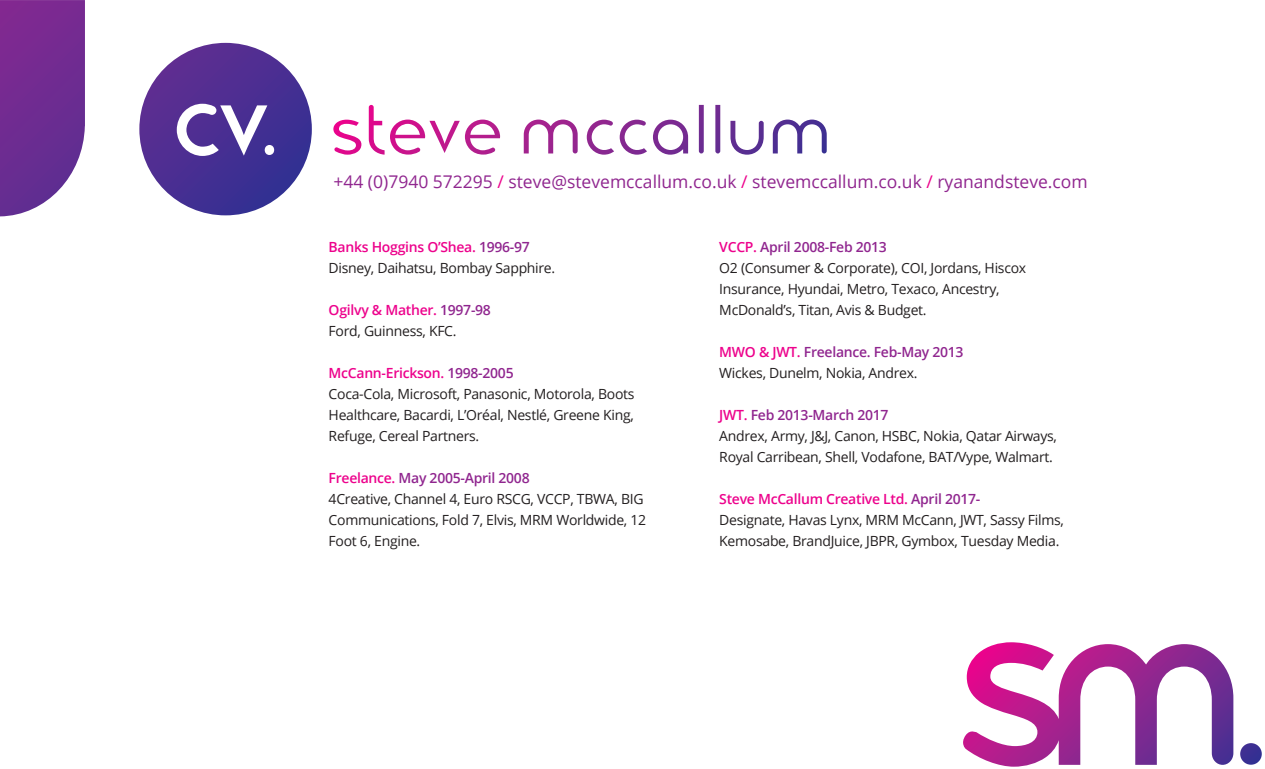
<style>
.page{position:relative;width:1265px;height:769px;background:#fff}
.page>*{position:absolute;margin:0;border:0;box-sizing:border-box;transform-origin:0 0}
.t1{font:17.5px "Open Sans";color:#90268f}
.t2{font:14px/21px "Open Sans";letter-spacing:-.02em;color:#231f20}
.t3{font:600 14px "Open Sans";letter-spacing:-.02em;color:#ed028c}
.t4{font:600 14px "Open Sans";letter-spacing:-.02em;color:#90268f}
.s1{color:#ed028c}
.s2{color:#90268f}
</style>
<div class="page">
<svg style="left:0;top:0;width:312px;height:216px"></svg>
<svg style="left:963px;top:642px;width:299px;height:125px"></svg>
<svg style="left:177px;top:104px;width:97px;height:52px"></svg>
<svg style="left:369px;top:105px;width:458px;height:50px"></svg>
<p class="t1" style="left:333px;top:169px;width:756px">+44 (0)7940 572295 <span class="s1">/</span> steve@stevemccallum.co.uk <span class="s1">/</span> stevemccallum.co.uk <span class="s1">/</span> ryanandsteve.com</p>
<p class="t3" style="left:329px;top:237px;width:203px">Banks Hoggins O’Shea. <span class="s2">1996-97</span></p>
<p class="t2" style="left:329px;top:257px;width:228px">Disney, Daihatsu, Bombay Sapphire.</p>
<p class="t3" style="left:329px;top:300px;width:164px">Ogilvy &amp; Mather. <span class="s2">1997-98</span></p>
<p class="t2" style="left:329px;top:320px;width:129px">Ford, Guinness, KFC.</p>
<p class="t3" style="left:329px;top:363px;width:187px">McCann-Erickson. <span class="s2">1998-2005</span></p>
<p class="t2" style="left:329px;top:383px;width:307px;text-align:justify">Coca-Cola, Microsoft, Panasonic, Motorola, Boots Healthcare, Bacardi, L’Oréal, Nestlé, Greene King, Refuge, Cereal Partners.</p>
<p class="t4" style="left:329px;top:468px;width:203px"><span class="s1">Freelance.</span> May 2005-April 2008</p>
<p class="t2" style="left:329px;top:488px;width:319px">4Creative, Channel 4, Euro RSCG, VCCP, TBWA, BIG<br>Communications, Fold 7, Elvis, MRM Worldwide, 12<br>Foot 6, Engine.</p>
<p class="t4" style="left:719px;top:237px;width:169px"><span class="s1">VCCP.</span> April 2008-Feb 2013</p>
<p class="t2" style="left:719px;top:257px;width:308px">O2 (Consumer &amp; Corporate), COI, Jordans, Hiscox<br>Insurance, Hyundai, Metro, Texaco, Ancestry,<br>McDonald’s, Titan, Avis &amp; Budget.</p>
<p class="t4" style="left:719px;top:342px;width:246px"><span class="s1">MWO &amp; JWT.</span> Freelance. Feb-May 2013</p>
<p class="t2" style="left:719px;top:362px;width:200px">Wickes, Dunelm, Nokia, Andrex.</p>
<p class="t4" style="left:719px;top:405px;width:171px"><span class="s1">JWT.</span> Feb 2013-March 2017</p>
<p class="t2" style="left:719px;top:425px;width:339px">Andrex, Army, J&amp;J, Canon, HSBC, Nokia, Qatar Airways,<br>Royal Carribean, Shell, Vodafone, BAT/Vype, Walmart.</p>
<p class="t3" style="left:719px;top:489px;width:263px">Steve McCallum Creative Ltd. <span class="s2">April 2017-</span></p>
<p class="t2" style="left:719px;top:509px;width:346px">Designate, Havas Lynx, MRM McCann, JWT, Sassy Films,<br>Kemosabe, BrandJuice, JBPR, Gymbox, Tuesday Media.</p>
</div>
